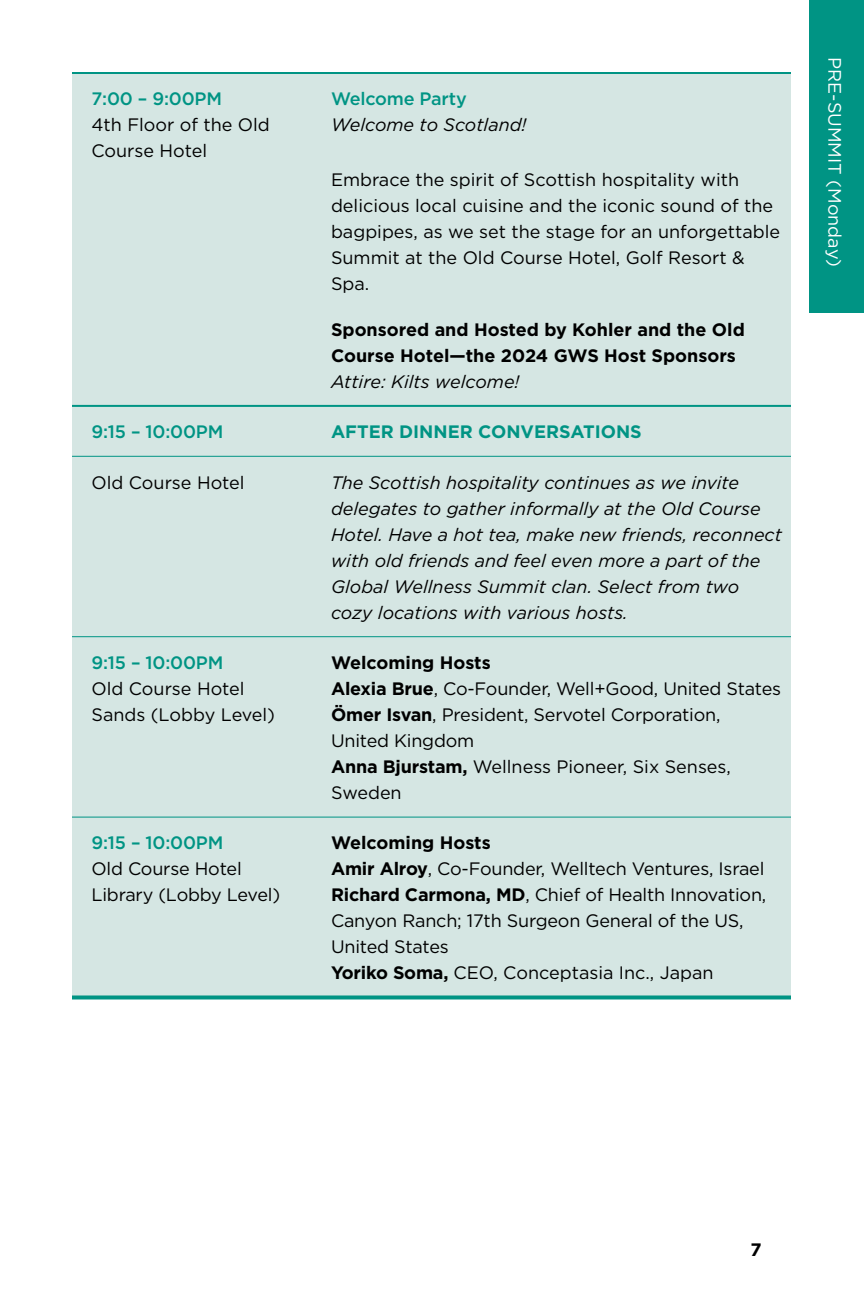
<style>
.page{position:relative;width:864px;height:1296px;background:#fff}
.page>*{position:absolute;margin:0;border:0;box-sizing:border-box;transform-origin:0 0}
.t1{font:18px/26px "Gotham";letter-spacing:-.005em;color:#000}
.t2{font:italic 18px/26px "Gotham";color:#000}
.t3{font:700 18px/26px "Gotham";letter-spacing:-.01em;color:#000}
.t4{font:500 18px "Gotham";letter-spacing:-.01em;color:#009484}
.t5{font:700 18px "Gotham";color:#009484}
.t6{font:18px "Gotham";color:#fff}
.s1{font-weight:700}
</style>
<div class="page">
<div style="left:810px;top:0;width:54px;height:313px;background:#009484"></div>
<div style="left:72px;top:74px;width:719px;height:921px;background:#d5e6e3"></div>
<hr style="left:72px;top:72px;width:251px;height:2px;background:#009484">
<hr style="left:323px;top:72px;width:468px;height:2px;background:#009484">
<hr style="left:72px;top:405px;width:251px;height:2px;background:#009484">
<hr style="left:323px;top:405px;width:468px;height:2px;background:#009484">
<svg style="left:72px;top:995px;width:251px;height:4px"></svg>
<svg style="left:323px;top:995px;width:468px;height:4px;background:#1a9e8f"></svg>
<hr style="left:72px;top:456px;width:251px;height:1px;background:#009484">
<hr style="left:323px;top:456px;width:468px;height:1px;background:#009484">
<hr style="left:72px;top:636px;width:251px;height:1px;background:#009484">
<hr style="left:323px;top:636px;width:468px;height:1px;background:#009484">
<hr style="left:72px;top:817px;width:251px;height:1px;background:#009484">
<hr style="left:323px;top:817px;width:468px;height:1px;background:#009484">
<p class="t4" style="left:92px;top:87px;width:132px">7:00 – 9:00PM</p>
<p class="t1" style="left:92px;top:112px;width:180px">4th Floor of the Old<br>Course Hotel</p>
<p class="t4" style="left:331px;top:87px;width:137px">Welcome Party</p>
<p class="t2" style="left:331px;top:112px;width:197px">Welcome to Scotland!</p>
<p class="t1" style="left:331px;top:166px;width:451px">Embrace the spirit of Scottish hospitality with delicious local cuisine and the iconic sound of the bagpipes, as we set the stage for an unforgettable Summit at the Old Course Hotel, Golf Resort &amp; Spa.</p>
<p class="t3" style="left:331px;top:316px;width:415px">Sponsored and Hosted by Kohler and the Old<br>Course H otel—the 2024 GWS H ost Sponsors</p>
<p class="t2" style="left:331px;top:368px;width:190px">Attire: Kilts welcome!</p>
<p class="t4" style="left:92px;top:420px;width:133px">9:15 – 10:00PM</p>
<p class="t5" style="left:331px;top:420px;width:312px">After Di nner Conversations</p>
<p class="t1" style="left:92px;top:469px;width:155px">Old Course Hotel</p>
<p class="t2" style="left:331px;top:469px;width:452px">The Scottish hospitality continues as we invite delegates to gather informally at the Old Course Hotel. Have a hot tea, make new friends, reconnect with old friends and feel even more a part of the Global Wellness Summit clan. Select from two cozy locations with various hosts.</p>
<p class="t4" style="left:92px;top:651px;width:133px">9:15 – 10:00PM</p>
<p class="t1" style="left:92px;top:675px;width:185px">Old Course Hotel<br>Sands (Lobby Level)</p>
<p class="t1" style="left:331px;top:649px;width:452px"><span class="s1">Welcoming Hosts<br>Alexia Brue</span>, Co-Founder, Well+Good, United States<br><span class="s1">Ömer Isvan</span>, President, Servotel Corporation,<br>United Kingdom<br><span class="s1">Anna Bjurstam,</span> Wellness Pioneer, Six Senses,<br>Sweden</p>
<p class="t4" style="left:92px;top:831px;width:133px">9:15 – 10:00PM</p>
<p class="t1" style="left:92px;top:856px;width:190px">Old Course Hotel<br>Library (Lobby Level)</p>
<p class="t1" style="left:331px;top:830px;width:437px"><span class="s1">Welcoming Hosts<br>Amir Alroy</span>, Co-Founder, Welltech Ventures, Israel <span class="s1">Richard Carmona, MD</span>, Chief of Health Innovation, Canyon Ranch; 17th Surgeon General of the US, United States<br><span class="s1">Yoriko Soma,</span> CEO, Conceptasia Inc., Japan</p>
<p class="t6" style="left:846px;top:57px;width:211px;rotate:90deg">PRE-SUMMIT (Monday)</p>
<p class="t3" style="left:750px;top:1237px;width:13px">7</p>
</div>
